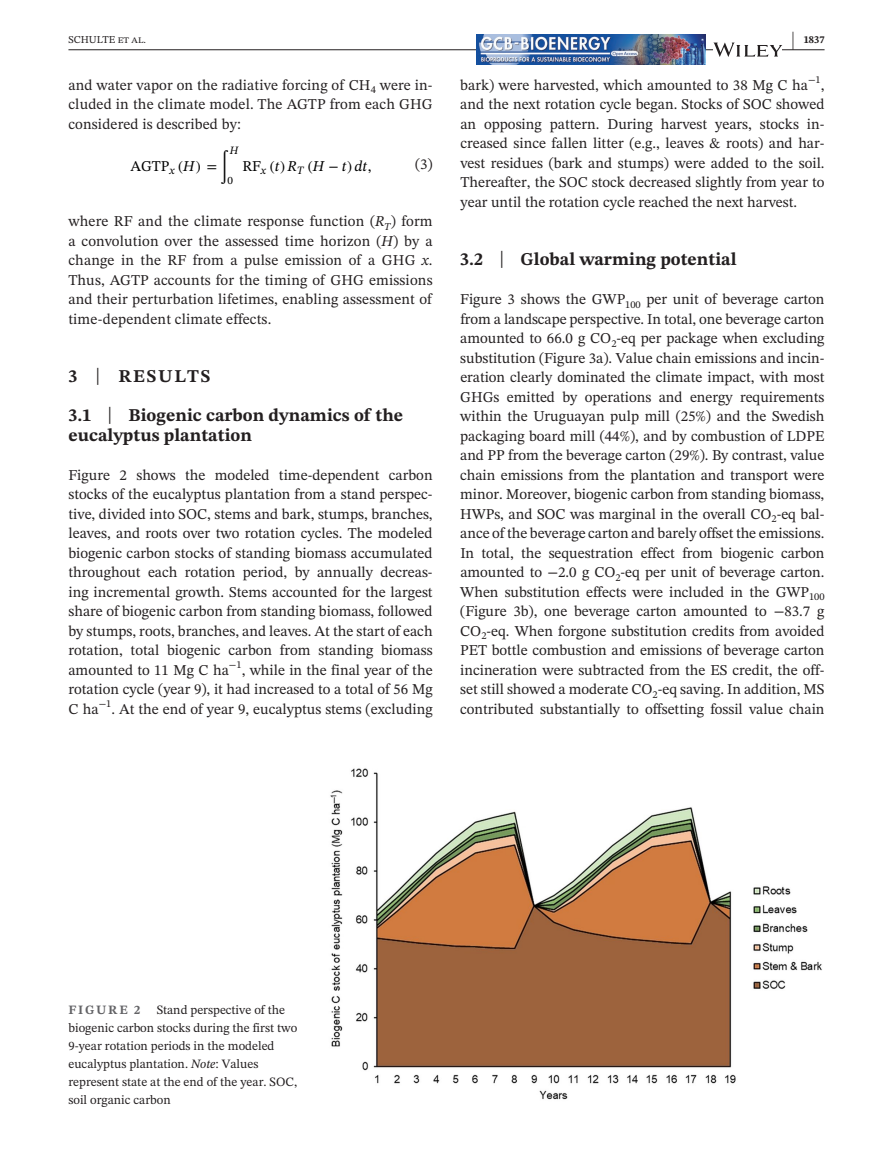
<style>
.page{position:relative;width:893px;height:1174px;background:#fff}
.page>*{position:absolute;margin:0;border:0;box-sizing:border-box;transform-origin:0 0}
.t1{font:700 21px "STIX Two Text";color:#231f20;scale:.42 1}
.t2{font:700 18px/39px "STIX Two Text";color:#231f20}
.t3{font:15px/19.5px "STIX Two Text";color:#231f20;text-align:justify}
.t4{font:italic 15px "STIX Two Text";color:#000}
.t5{font:15px "STIX Two Text";color:#000}
.t6{font:15px "STIX Math Calligraphy";color:#000}
.t7{font:12.75px/18px "STIX Two Text";color:#231f20}
.t8{font:700 12.75px "STIX Two Text";letter-spacing:.14em;color:#636366}
.t9{font:italic 11.25px "STIX Two Text";color:#000}
.t10{font:11.25px "STIX Two Text";color:#000}
.t11{font:10.5px "STIX Two Text";color:#231f20}
.t12{font:700 10.5px "STIX Two Text";color:#231f20}
.s1{font-family:"STIX Math"}
.s2{font-style:italic}
.s3{font-style:normal}
.s4{font-family:"STIX Math";font-style:normal}
.s5{font-weight:400;font-size:23.7px}
</style>
<div class="page">
<hr style="left:68px;top:49px;width:756px;height:1px;background:#231f20">
<img style="left:477px;top:35px;width:229px;height:30px">
<svg style="left:713px;top:43px;width:69px;height:14px"></svg>
<img style="left:330px;top:768px;width:492px;height:332px">
<h1 class="t1" style="left:792px;top:24px;width:8px">|</h1>
<p class="t11" style="left:68px;top:32px;width:79px">SCHULTE et al.</p>
<p class="t12" style="left:804px;top:32px;width:22px">1837</p>
<p class="t3" style="left:68px;top:75px;width:366px">and water vapor on the radiative forcing of CH<sub>4</sub> were in&shy;cluded in the climate model. The AGTP from each GHG considered is described by:</p>
<p class="t3" style="left:460px;top:75px;width:366px">bark) were harvested, which amounted to 38 Mg C ha<sup>−1</sup>, and the next rotation cycle began. Stocks of SOC showed an opposing pattern. During harvest years, stocks in&shy;creased since fallen litter (e.g., leaves &amp; roots) and har&shy;vest residues (bark and stumps) were added to the soil.<br>Thereafter, the SOC stock decreased slightly from year to year until the rotation cycle reached the next harvest.</p>
<p class="t6" style="left:221px;top:166px;width:8px">∫</p>
<p class="t9" style="left:230px;top:145px;width:10px">H</p>
<p class="t5" style="left:130px;top:159px;width:88px">AGTP<sub>x</sub> <span class="s1">(</span><span class="s2">H</span><span class="s1">) =</span></p>
<p class="t3" style="left:415px;top:154px;width:19px">(3)</p>
<p class="t4" style="left:242px;top:159px;width:131px"><span class="s3">RF</span><sub>x</sub> <span class="s4">(</span>t<span class="s4">)</span> R<sub>T</sub> <span class="s4">(</span>H <span class="s4">−</span> t<span class="s4">)</span> dt<span class="s3">,</span></p>
<p class="t10" style="left:228px;top:176px;width:7px">0</p>
<p class="t3" style="left:68px;top:211px;width:366px">where RF and the climate response function (<span class="s2">R</span><sub>T</sub>) form a convolution over the assessed time horizon (<span class="s2">H</span>) by a change in the RF from a pulse emission of a GHG <span class="s2">x</span>.<br>Thus, AGTP accounts for the timing of GHG emissions and their perturbation lifetimes, enabling assessment of time-dependent climate effects.</p>
<p class="t2" style="left:68px;top:357px;width:336px">3 <span class="s5">|</span> RESULTS<br>3.1 <span class="s5">|</span> Biogenic carbon dynamics of the</p>
<p class="t2" style="left:68px;top:416px;width:185px">eucalyptus plantation</p>
<p class="t3" style="left:68px;top:465px;width:366px">Figure 2 shows the modeled time-dependent carbon stocks of the eucalyptus plantation from a stand perspec&shy;tive, divided into SOC, stems and bark, stumps, branches, leaves, and roots over two rotation cycles. The modeled biogenic carbon stocks of standing biomass accumulated throughout each rotation period, by annually decreas&shy;ing incremental growth. Stems accounted for the largest share of biogenic carbon from standing biomass, followed by stumps, roots, branches, and leaves. At the start of each rotation, total biogenic carbon from standing biomass amounted to 11 Mg C ha</p>
<p class="t11" style="left:229px;top:657px;width:14px">−1</p>
<p class="t3" style="left:68px;top:660px;width:366px;text-indent:173px">, while in the final year of the rotation cycle (year 9), it had increased to a total of 56 Mg C ha</p>
<p class="t11" style="left:99px;top:696px;width:14px">−1</p>
<p class="t3" style="left:111px;top:699px;width:323px">. At the end of year 9, eucalyptus stems (excluding</p>
<p class="t2" style="left:460px;top:240px;width:278px">3.2 <span class="s5">|</span> Global warming potential</p>
<p class="t3" style="left:460px;top:289px;width:366px">Figure 3 shows the GWP<sub>100</sub> per unit of beverage carton from a landscape perspective. In total, one beverage carton amounted to 66.0 g CO<sub>2</sub>-eq per package when excluding substitution (Figure 3a). Value chain emissions and incin&shy;eration clearly dominated the climate impact, with most GHGs emitted by operations and energy requirements within the Uruguayan pulp mill (25%) and the Swedish packaging board mill (44%), and by combustion of LDPE and PP from the beverage carton (29%). By contrast, value chain emissions from the plantation and transport were minor. Moreover, biogenic carbon from standing biomass, HWPs, and SOC was marginal in the overall CO<sub>2</sub>-eq bal&shy;ance of the beverage carton and barely offset the emissions.<br>In total, the sequestration effect from biogenic carbon amounted to −2.0 g CO<sub>2</sub>-eq per unit of beverage carton.<br>When substitution effects were included in the GWP<sub>100 </sub>(Figure 3b), one beverage carton amounted to −83.7 g CO<sub>2</sub>-eq. When forgone substitution credits from avoided PET bottle combustion and emissions of beverage carton incineration were subtracted from the ES credit, the off&shy;set still showed a moderate CO<sub>2</sub>-eq saving. In addition, MS contributed substantially to offsetting fossil value chain</p>
<p class="t7" style="left:68px;top:1000px;width:230px;text-indent:88px">Stand perspective of the biogenic carbon stocks during the first two 9-year rotation periods in the modeled eucalyptus plantation. <span class="s2">Note</span>: Values represent state at the end of the year. SOC, soil organic carbon</p>
<p class="t8" style="left:68px;top:1000px;width:73px">FIGURE 2</p>
</div>
